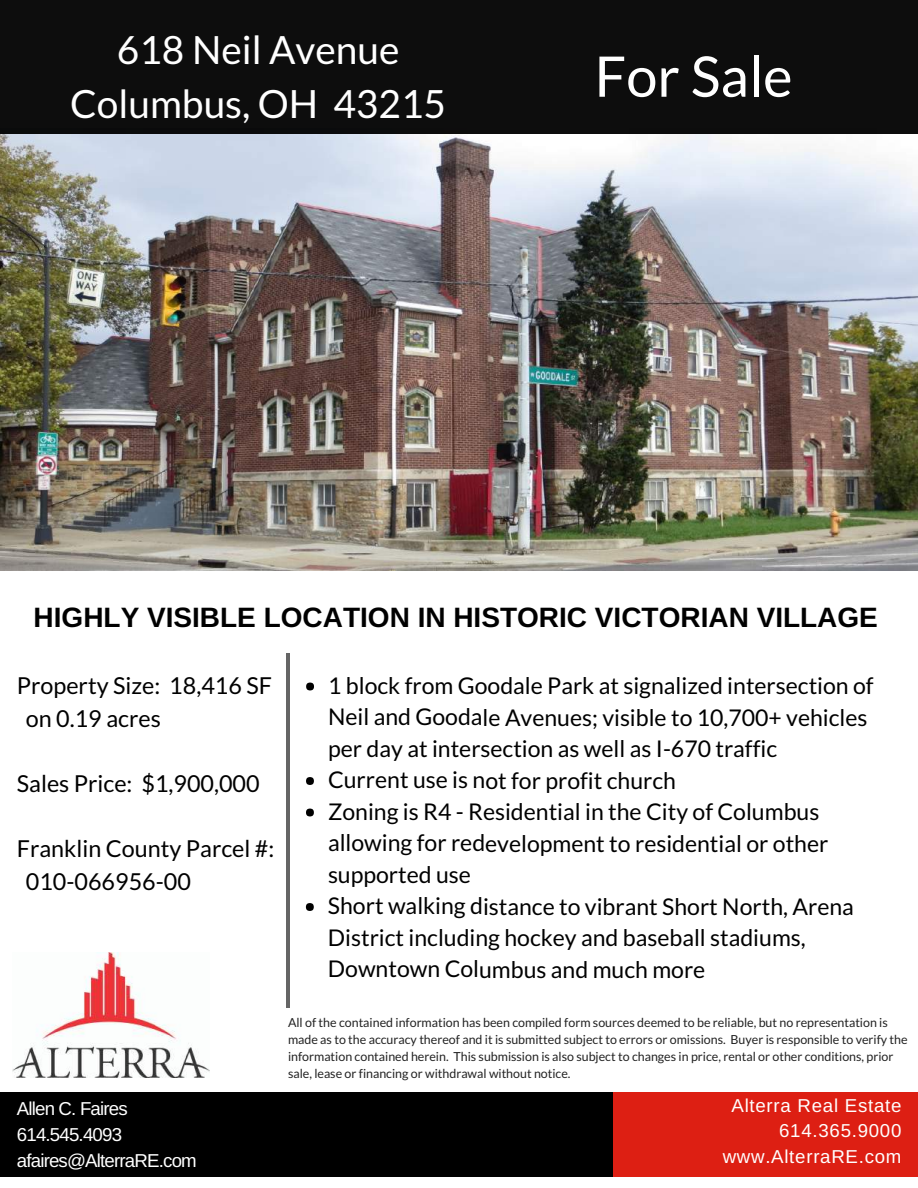
<style>
.page{position:relative;width:918px;height:1188px;background:#fff}
.page>*{position:absolute;margin:0;border:0;box-sizing:border-box;transform-origin:0 0}
.t1{font:55.95px "Lato";color:#fff}
.t2{font:38.85px/54px "Lato";color:#fff;text-align:center}
.t3{font:700 28.05px "Arimo";color:#000}
.t4{font:23.4px/32.7px "Lato";color:#000}
.t5{font:23.1px/31.5px "Lato";color:#000}
.t6{font:18.75px/25.8px "Arimo";letter-spacing:.04em;color:#fff;text-align:right}
.t7{font:18.75px/25.8px "Arimo";letter-spacing:-.045em;color:#fff}
.t8{font:12.45px/16.8px "Lato";color:#222}
</style>
<div class="page">
<img style="left:0;top:134px;width:918px;height:436px">
<div style="left:0;top:0;width:918px;height:134px;background:#0d0d0d"></div>
<div style="left:0;top:1092px;width:615px;height:85px;background:#000"></div>
<div style="left:614px;top:1092px;width:304px;height:85px;background:#dd1f13"></div>
<div style="left:306px;top:683px;width:8px;height:7px;background:#000;border-radius:50%"></div>
<div style="left:306px;top:777px;width:8px;height:8px;background:#000;border-radius:50%"></div>
<div style="left:306px;top:809px;width:8px;height:7px;background:#000;border-radius:50%"></div>
<div style="left:306px;top:903px;width:8px;height:8px;background:#000;border-radius:50%"></div>
<hr style="left:287px;top:654px;width:3px;height:354px;background:#656565">
<img style="left:12px;top:953px;width:197px;height:125px">
<h2 class="t2" style="left:70px;top:22px;width:377px">618 Neil Avenue<br>Columbus, OH 43215</h2>
<h1 class="t1" style="left:595px;top:42px;width:199px">For Sale</h1>
<p class="t3" style="left:34px;top:601px;width:846px">HIGHLY VISIBLE LOCATION IN HISTORIC VICTORIAN VILLAGE</p>
<p class="t4" style="left:26px;top:669px;width:248px;text-indent:-9px">Property Size: 18,416 SF on 0.19 acres</p>
<p class="t4" style="left:17px;top:767px;width:244px">Sales Price: $1,900,000</p>
<p class="t4" style="left:26px;top:832px;width:250px;text-indent:-9px">Franklin County Parcel #:<br>010-066956-00</p>
<p class="t5" style="left:328px;top:669px;width:547px">1 block from Goodale Park at signalized intersection of Neil and Goodale Avenues; visible to 10,700+ vehicles per day at intersection as well as I-670 traffic<br>Current use is not for profit church<br>Zoning is R4 - Residential in the City of Columbus allowing for redevelopment to residential or other supported use<br>Short walking distance to vibrant Short North, Arena District including hockey and baseball stadiums, Downtown Columbus and much more</p>
<p class="t7" style="left:17px;top:1095px;width:181px">Allen C. Faires<br>614.545.4093 afaires@AlterraRE.com</p>
<p class="t8" style="left:288px;top:1014px;width:621px">All of the contained information has been compiled form sources deemed to be reliable, but no representation is made as to the accuracy thereof and it is submitted subject to errors or omissions. Buyer is responsible to verify the information contained herein. This submission is also subject to changes in price, rental or other conditions, prior sale, lease or financing or withdrawal without notice.</p>
<p class="t6" style="left:723px;top:1092px;width:180px">Alterra Real Estate<br>614.365.9000 www.AlterraRE.com</p>
</div>
